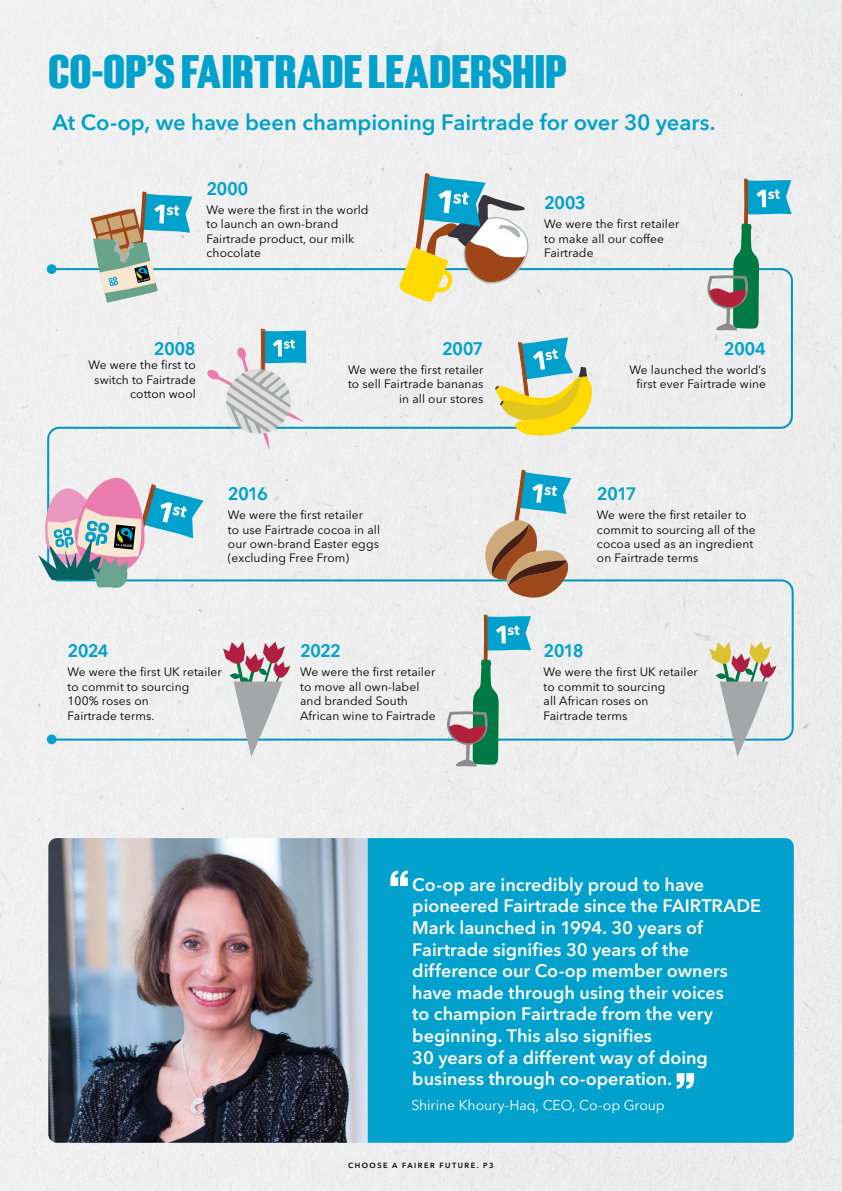
<style>
.page{position:relative;width:842px;height:1191px;background:#eee}
.page>*{position:absolute;margin:0;border:0;box-sizing:border-box;transform-origin:0 0}
.t1{font:43px "Co op Headline Bold";color:#00a1cc}
.t2{font:600 22px "Avenir Next LT Pro";letter-spacing:-.005em;color:#00a1cc}
.t3{font:600 18px/21.6px "Avenir Next LT Pro";color:#fff}
.t4{font:600 18px "Co op Chalk Pen";letter-spacing:-.045em;color:#00a1cc}
.t5{font:14px "Avenir Next LT Pro";letter-spacing:-.005em;color:#fff}
.t6{font:12px/14.4px "Avenir Next LT Pro";letter-spacing:.01em;color:#000}
.t7{font:600 7.4px "Avenir Next LT Pro";letter-spacing:.2em;color:#000}
</style>
<div class="page">
<svg style="left:399px;top:172px;width:130px;height:132px"></svg>
<svg style="left:495px;top:337px;width:97px;height:101px"></svg>
<svg style="left:207px;top:329px;width:99px;height:121px"></svg>
<div style="left:47px;top:264px;width:10px;height:10px;background:#00a1cc;border-radius:50%"></div>
<svg style="left:90px;top:191px;width:102px;height:112px"></svg>
<svg style="left:708px;top:178px;width:83px;height:153px"></svg>
<svg style="left:485px;top:469px;width:86px;height:129px;background:#afaca2"></svg>
<svg style="left:38px;top:477px;width:166px;height:112px"></svg>
<img style="left:48px;top:838px;width:320px;height:304px">
<div style="left:368px;top:838px;width:426px;height:304px;background:#00a1cc"></div>
<svg style="left:390px;top:870px;width:18px;height:16px"></svg>
<svg style="left:677px;top:1073px;width:17px;height:15px"></svg>
<div style="left:47px;top:734px;width:10px;height:10px;background:#00a1cc;border-radius:50%"></div>
<svg style="left:447px;top:614px;width:84px;height:153px"></svg>
<svg style="left:709px;top:641px;width:68px;height:116px;background:#cccac1"></svg>
<svg style="left:223px;top:641px;width:67px;height:116px"></svg>
<h1 class="t1" style="left:48px;top:46px;width:520px">CO-OP’S FAIRTRADE LEADERSHIP</h1>
<h2 class="t2" style="left:52px;top:109px;width:665px">At Co-op, we have been championing Fairtrade for over 30 years.</h2>
<h3 class="t4" style="left:206px;top:181px;width:44px">2000</h3>
<p class="t6" style="left:206px;top:203px;width:164px">We were the first in the world to launch an own-brand<br>Fairtrade product, our milk chocolate</p>
<h3 class="t4" style="left:154px;top:341px;width:43px">2008</h3>
<p class="t6" style="left:88px;top:358px;width:109px;text-align:right">We were the first to switch to Fairtrade cotton wool</p>
<h3 class="t4" style="left:442px;top:341px;width:43px">2007</h3>
<p class="t6" style="left:348px;top:362px;width:137px;text-align:right">We were the first retailer to sell Fairtrade bananas in all our stores</p>
<h3 class="t4" style="left:228px;top:486px;width:42px">2016</h3>
<p class="t6" style="left:228px;top:508px;width:154px">We were the first retailer<br>to use Fairtrade cocoa in all our own-brand Easter eggs (excluding Free From)</p>
<h3 class="t4" style="left:68px;top:643px;width:43px">2024</h3>
<p class="t6" style="left:68px;top:665px;width:156px">We were the first UK retailer to commit to sourcing<br>100% roses on<br>Fairtrade terms.</p>
<h3 class="t4" style="left:300px;top:643px;width:43px">2022</h3>
<p class="t6" style="left:300px;top:665px;width:137px">We were the first retailer to move all own-label and branded South<br>African wine to Fairtrade</p>
<h3 class="t4" style="left:544px;top:196px;width:43px">2003</h3>
<p class="t6" style="left:544px;top:217px;width:137px">We were the first retailer to make all our coffee<br>Fairtrade</p>
<h3 class="t4" style="left:724px;top:341px;width:44px">2004</h3>
<p class="t6" style="left:630px;top:362px;width:138px;text-align:center">We launched the world’s first ever Fairtrade wine</p>
<h3 class="t4" style="left:597px;top:486px;width:41px">2017</h3>
<p class="t6" style="left:597px;top:508px;width:160px">We were the first retailer to commit to sourcing all of the cocoa used as an ingredient on Fairtrade terms</p>
<h3 class="t4" style="left:543px;top:643px;width:42px">2018</h3>
<p class="t6" style="left:543px;top:665px;width:156px">We were the first UK retailer to commit to sourcing<br>all African roses on<br>Fairtrade terms</p>
<p class="t3" style="left:412px;top:873px;width:350px">Co-op are incredibly proud to have pioneered Fairtrade since the FAIRTRADE Mark launched in 1994. 30 years of Fairtrade signifies 30 years of the difference our Co-op member owners have made through using their voices<br>to champion Fairtrade from the very beginning. This also signifies<br>30 years of a different way of doing business through co-operation.</p>
<p class="t5" style="left:411px;top:1097px;width:255px">Shirine Khoury-Haq, CEO, Co-op Group</p>
<p class="t7" style="left:348px;top:1160px;width:147px">CHOOSE A FAIRER FUTURE. P3</p>
</div>
